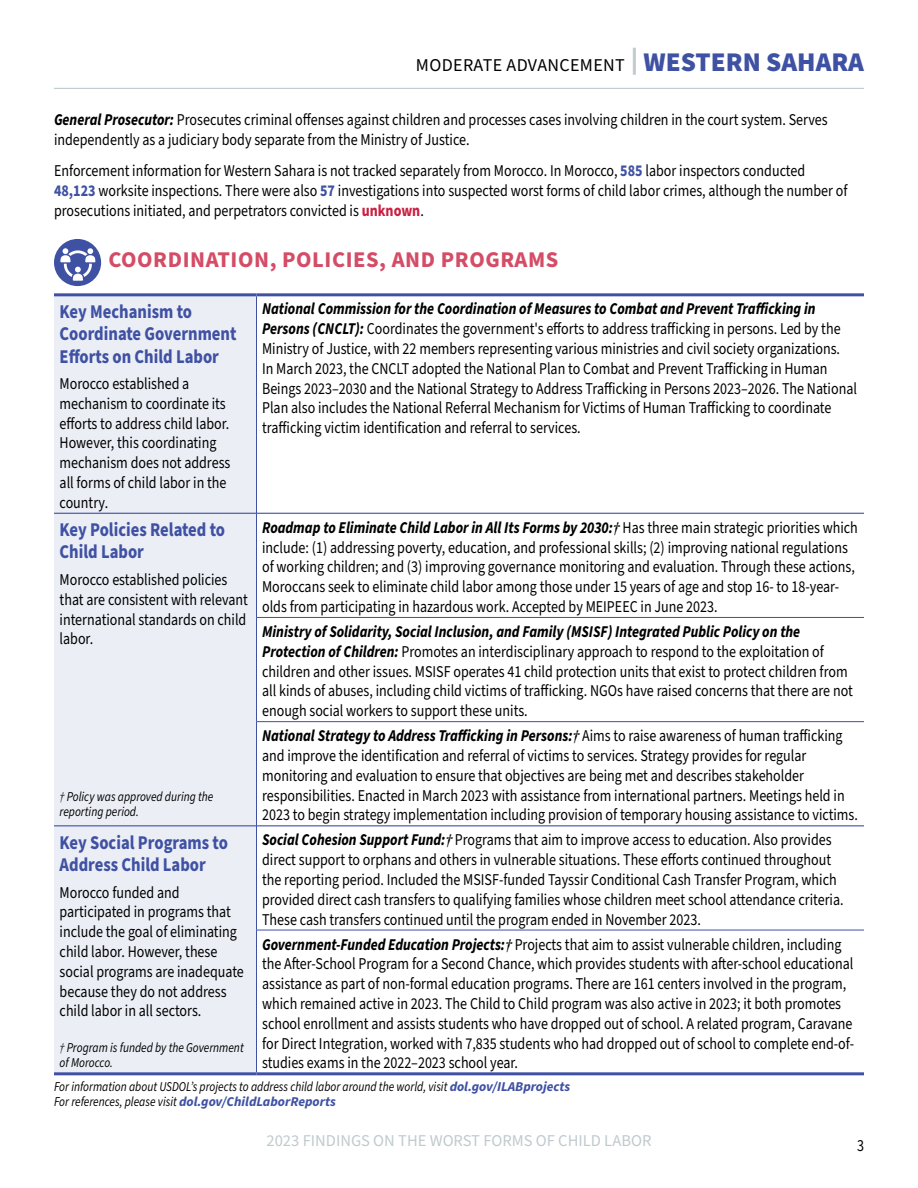
<style>
.page{position:relative;width:918px;height:1188px;background:#fff}
.page>*{position:absolute;margin:0;border:0;box-sizing:border-box;transform-origin:0 0}
.H1-HEADING_1{font:700 22.5px "Source Sans Pro";letter-spacing:.025em;color:#d54c67}
.H2-HEADING_2{font:700 19.5px/22.5px "Source Sans Pro";color:#3f51a3;scale:.85 1}
.t1{font:18px "Source Sans Pro";letter-spacing:.02em;color:#000}
.t2{font:16.5px/19.8px "Source Sans Pro";color:#000;scale:.85 1}
.t3{font:16.5px "Source Sans Pro";color:#c0cacc}
.Footnotes{font:italic 13.5px/15px "Source Sans Pro";color:#000;scale:.85 1}
.s1{font-weight:900;font-size:27px;color:#3f51a3}
.s2{font-weight:700;font-style:italic}
.s3{font-weight:700;color:#3f51a3}
.s4{font-weight:700;color:#ca1f41}
.s5{font-family:"EB Garamond"}
.s6{font-family:"EB Garamond";font-weight:700;font-style:italic}
</style>
<div class="page">
<hr style="left:54px;top:88px;width:810px;height:1px;background:#c0cacc">
<div style="left:54px;top:239px;width:47px;height:47px;background:#3f51a3;border-radius:50%"></div>
<svg style="left:60px;top:248px;width:35px;height:33px"></svg>
<div style="left:54px;top:296px;width:202px;height:776px;background:#eceef6"></div>
<hr style="left:54px;top:293px;width:202px;height:3px;background:#3f51a3">
<hr style="left:256px;top:293px;width:608px;height:3px;background:#3f51a3">
<hr style="left:256px;top:1072px;width:608px;height:3px;background:#3f51a3">
<hr style="left:256px;top:617px;width:608px;height:1px;background:#3f51a3">
<hr style="left:256px;top:721px;width:608px;height:1px;background:#3f51a3">
<hr style="left:54px;top:513px;width:202px;height:1px;background:#3f51a3">
<hr style="left:257px;top:513px;width:607px;height:1px;background:#3f51a3">
<hr style="left:54px;top:825px;width:202px;height:1px;background:#3f51a3">
<hr style="left:257px;top:825px;width:607px;height:1px;background:#3f51a3">
<hr style="left:256px;top:296px;width:1px;height:217px;background:#3f51a3">
<hr style="left:256px;top:513px;width:1px;height:104px;background:#3f51a3">
<hr style="left:256px;top:618px;width:1px;height:103px;background:#3f51a3">
<hr style="left:256px;top:722px;width:1px;height:104px;background:#3f51a3">
<hr style="left:256px;top:826px;width:1px;height:104px;background:#3f51a3">
<hr style="left:256px;top:930px;width:1px;height:142px;background:#3f51a3">
<hr style="left:54px;top:1072px;width:202px;height:3px;background:#3f51a3">
<hr style="left:256px;top:930px;width:608px;height:1px;background:#3f51a3">
<p class="t1" style="left:416px;top:53px;width:450px">MODERATE ADVANCEMENT <sup>|</sup> <span class="s1">WESTERN SAHARA</span></p>
<p class="t2" style="left:54px;top:110px;width:912px"><span class="s2">General Prosecutor:</span> Prosecutes criminal offenses against children and processes cases involving children in the court system. Serves independently as a judiciary body separate from the Ministry of Justice.</p>
<p class="t2" style="left:54px;top:162px;width:935px">Enforcement information for Western Sahara is not tracked separately from Morocco. In Morocco, <span class="s3">585</span> labor inspectors conducted<br><span class="s3">48,123</span> worksite inspections. There were also <span class="s3">57</span> investigations into suspected worst forms of child labor crimes, although the number of prosecutions initiated, and perpetrators convicted is <span class="s4">unknown</span>.</p>
<p class="H1-HEADING_1" style="left:108px;top:244px;width:452px">COORDINATION, POLICIES, AND PROGRAMS</p>
<p class="H2-HEADING_2" style="left:60px;top:300px;width:210px">Key Mechanism to<br>Coordinate Government<br>Efforts on Child Labor</p>
<p class="t2" style="left:60px;top:374px;width:202px">Morocco established a mechanism to coordinate its efforts to address child labor.<br>However, this coordinating mechanism does not address all forms of child labor in the country.</p>
<p class="t2" style="left:262px;top:300px;width:701px"><span class="s2">National Commission for the Coordination of Measures to Combat and Prevent Trafficking in Persons (CNCLT):</span> Coordinates the government's efforts to address trafficking in persons. Led by the Ministry of Justice, with 22 members representing various ministries and civil society organizations.<br>In March 2023, the CNCLT adopted the National Plan to Combat and Prevent Trafficking in Human Beings 2023–2030 and the National Strategy to Address Trafficking in Persons 2023–2026. The National Plan also includes the National Referral Mechanism for Victims of Human Trafficking to coordinate trafficking victim identification and referral to services.</p>
<p class="H2-HEADING_2" style="left:60px;top:519px;width:196px">Key Policies Related to<br>Child Labor</p>
<p class="t2" style="left:60px;top:570px;width:223px">Morocco established policies that are consistent with relevant international standards on child labor.</p>
<p class="Footnotes" style="left:60px;top:790px;width:182px"><span class="s5">†</span> Policy was approved during the reporting period.</p>
<p class="t2" style="left:262px;top:518px;width:702px"><span class="s2">Roadmap to Eliminate Child Labor in All Its Forms by 2030:</span><span class="s6">†</span> Has three main strategic priorities which include: (1) addressing poverty, education, and professional skills; (2) improving national regulations of working children; and (3) improving governance monitoring and evaluation. Through these actions, Moroccans seek to eliminate child labor among those under 15 years of age and stop 16- to 18-year&shy;olds from participating in hazardous work. Accepted by MEIPEEC in June 2023.</p>
<p class="t2" style="left:262px;top:622px;width:696px"><span class="s2">Ministry of Solidarity, Social Inclusion, and Family (MSISF) Integrated Public Policy on the Protection of Children:</span> Promotes an interdisciplinary approach to respond to the exploitation of children and other issues. MSISF operates 41 child protection units that exist to protect children from all kinds of abuses, including child victims of trafficking. NGOs have raised concerns that there are not enough social workers to support these units.</p>
<p class="t2" style="left:262px;top:726px;width:702px"><span class="s2">National Strategy to Address Trafficking in Persons:</span><span class="s6">†</span> Aims to raise awareness of human trafficking and improve the identification and referral of victims to services. Strategy provides for regular monitoring and evaluation to ensure that objectives are being met and describes stakeholder responsibilities. Enacted in March 2023 with assistance from international partners. Meetings held in 2023 to begin strategy implementation including provision of temporary housing assistance to victims.</p>
<p class="t2" style="left:262px;top:831px;width:686px"><span class="s2">Social Cohesion Support Fund:</span><span class="s6">†</span> Programs that aim to improve access to education. Also provides direct support to orphans and others in vulnerable situations. These efforts continued throughout the reporting period. Included the MSISF-funded Tayssir Conditional Cash Transfer Program, which provided direct cash transfers to qualifying families whose children meet school attendance criteria.<br>These cash transfers continued until the program ended in November 2023.</p>
<p class="t2" style="left:262px;top:935px;width:698px"><span class="s2">Government-Funded Education Projects:</span><span class="s6">†</span> Projects that aim to assist vulnerable children, including the After-School Program for a Second Chance, which provides students with after-school educational assistance as part of non-formal education programs. There are 161 centers involved in the program, which remained active in 2023. The Child to Child program was also active in 2023; it both promotes school enrollment and assists students who have dropped out of school. A related program, Caravane for Direct Integration, worked with 7,835 students who had dropped out of school to complete end-of&shy;studies exams in the 2022–2023 school year.</p>
<p class="Footnotes" style="left:54px;top:1080px;width:609px">For information about USDOL’s projects to address child labor around the world, visit <span class="s3">dol.gov/ILABprojects<br></span>For references, please visit <span class="s3">dol.gov/ChildLaborReports</span></p>
<p class="H2-HEADING_2" style="left:60px;top:831px;width:200px">Key Social Programs to<br>Address Child Labor</p>
<p class="t2" style="left:60px;top:883px;width:218px">Morocco funded and participated in programs that include the goal of eliminating child labor. However, these social programs are inadequate because they do not address child labor in all sectors.</p>
<p class="Footnotes" style="left:60px;top:1040px;width:218px"><span class="s5">†</span> Program is funded by the Government of Morocco.</p>
<p class="t3" style="left:267px;top:1130px;width:386px">2023 FINDINGS ON THE WORST FORMS OF CHILD LABOR</p>
<p class="t2" style="left:857px;top:1136px;width:10px">3</p>
</div>
